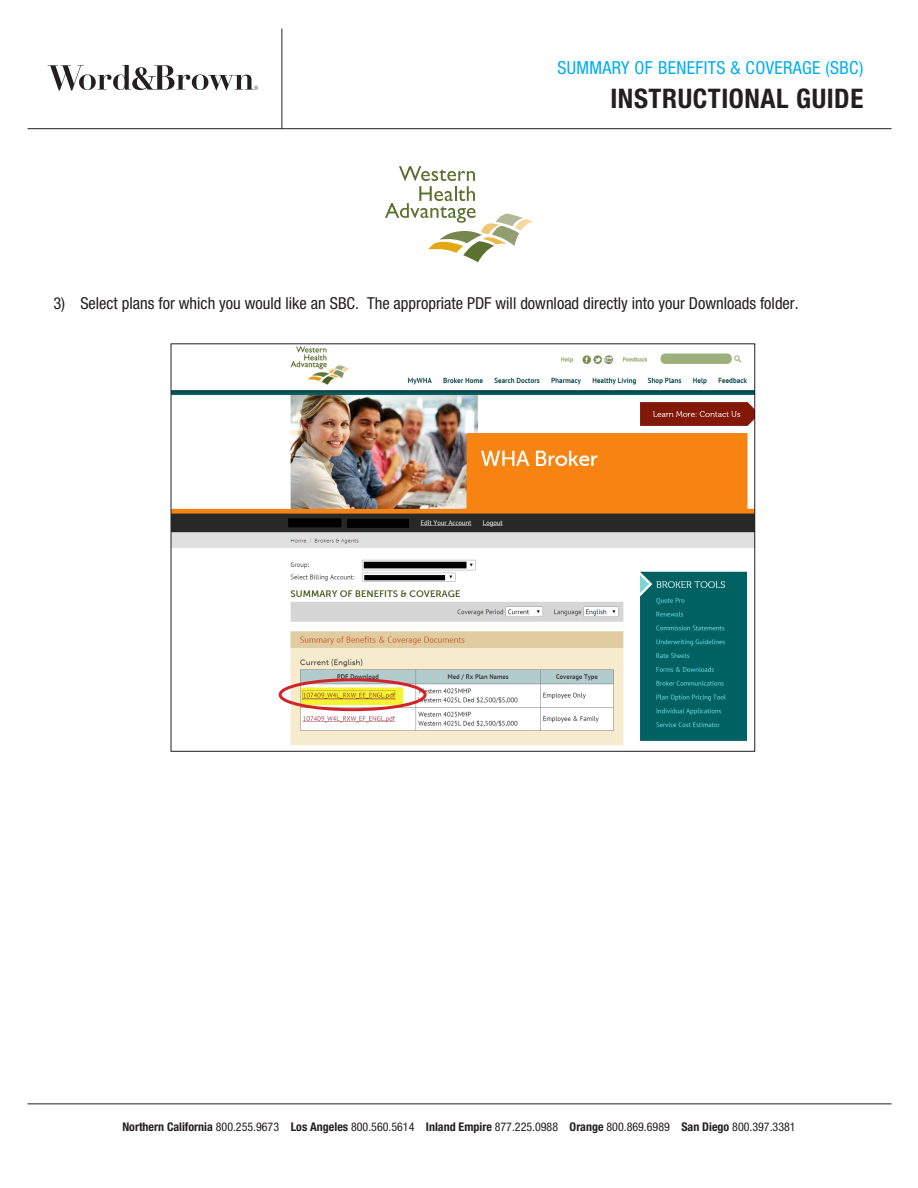
<style>
.page{position:relative;width:918px;height:1188px;background:#fff}
.page>*{position:absolute;margin:0;border:0;box-sizing:border-box;transform-origin:0 0}
.t1{font:700 condensed 27px "Helvetica Neue LT Std";letter-spacing:.02em;color:#231f20}
.t2{font:condensed 18px "Helvetica Neue LT Std";letter-spacing:.02em;color:#00aeef}
.t3{font:condensed 16.5px "Helvetica Neue LT Std";color:#231f20}
.t4{font:condensed 12px "Helvetica Neue LT Std";color:#231f20}
.s1{font-weight:700}
</style>
<div class="page">
<hr style="left:28px;top:128px;width:864px;height:1px;background:#231f20">
<hr style="left:282px;top:28px;width:1px;height:101px;background:#231f20">
<hr style="left:28px;top:1103px;width:864px;height:1px;background:#231f20">
<svg style="left:48px;top:65px;width:210px;height:26px"></svg>
<img style="left:173px;top:346px;width:580px;height:400px">
<div style="left:279px;top:678px;width:148px;height:33px;border:3px solid #d1232a;border-radius:50%"></div>
<svg style="left:385px;top:166px;width:149px;height:96px"></svg>
<h2 class="t2" style="left:557px;top:57px;width:307px">SUMMARY OF BENEFITS &amp; COVERAGE (SBC)</h2>
<h1 class="t1" style="left:610px;top:82px;width:254px">INSTRUCTIONAL GUIDE</h1>
<p class="t3" style="left:53px;top:294px;width:747px">3) Select plans for which you would like an SBC. The appropriate PDF will download directly into your Downloads folder.</p>
<p class="t4" style="left:122px;top:1120px;width:675px"><span class="s1">Northern California</span> 800.255.9673 <span class="s1">Los Angeles</span> 800.560.5614 <span class="s1">Inland Empire</span> 877.225.0988 <span class="s1">Orange</span> 800.869.6989 <span class="s1">San Diego</span> 800.397.3381</p>
</div>
